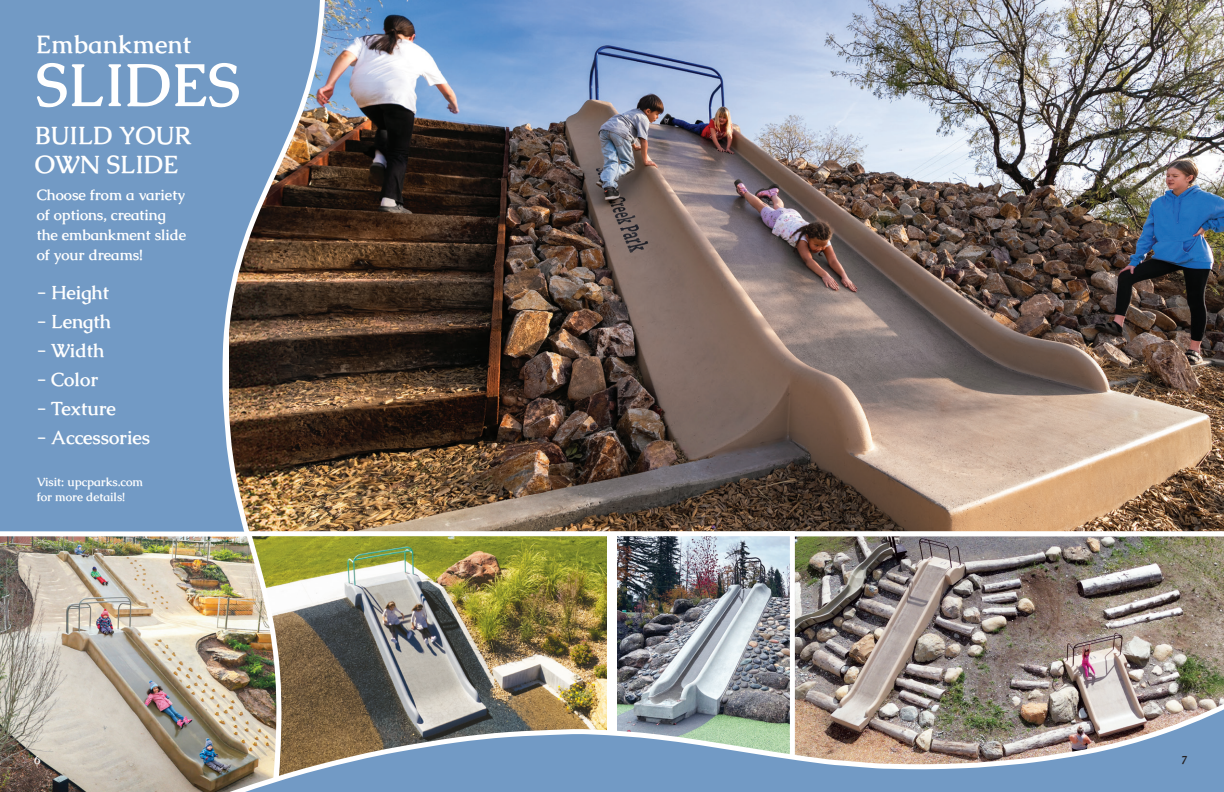
<style>
.page{position:relative;width:1224px;height:792px;background:#fff}
.page>*{position:absolute;margin:0;border:0;box-sizing:border-box;transform-origin:0 0}
.t1{font:700 59.4px "Caudex";color:#fff}
.t2{font:700 25px "Caudex";letter-spacing:.02em;color:#fff}
.t3{font:700 24.8px/29px "Caudex";color:#fff}
.t4{font:700 18.8px "Caudex";color:#fff}
.t5{font:700 14.9px/20px "Caudex";color:#fff}
.t6{font:700 11.9px/15px "Caudex";color:#fff}
.t7{font:700 11.9px "Caudex";color:#231f20}
</style>
<div class="page">
<img style="left:328px;top:0;width:896px;height:531px">
<svg style="left:795px;top:531px;width:429px;height:6px"></svg>
<svg style="left:0;top:0;width:328px;height:537px;background:#718ba8"></svg>
<img style="left:0;top:529px;width:284px;height:263px">
<svg style="left:612px;top:531px;width:183px;height:6px"></svg>
<img style="left:218px;top:537px;width:1006px;height:255px">
<h2 class="t2" style="left:36px;top:28px;width:157px">Embankment</h2>
<h1 class="t1" style="left:36px;top:47px;width:206px">SLIDES</h1>
<h3 class="t3" style="left:35px;top:121px;width:157px">BUILD YOUR<br>OWN SLIDE</h3>
<p class="t5" style="left:37px;top:185px;width:151px">Choose from a variety of options, creating the embankment slide of your dreams!</p>
<p class="t4" style="left:37px;top:281px;width:74px">- Height</p>
<p class="t4" style="left:37px;top:310px;width:76px">- Length</p>
<p class="t4" style="left:37px;top:339px;width:69px">- Width</p>
<p class="t4" style="left:37px;top:368px;width:63px">- Color</p>
<p class="t4" style="left:37px;top:397px;width:81px">- Texture</p>
<p class="t4" style="left:37px;top:426px;width:115px">- Accessories</p>
<p class="t6" style="left:37px;top:475px;width:108px">Visit: upcparks.com for more details!</p>
<p class="t6" style="left:34px;top:753px;width:8px">6</p>
<p class="t7" style="left:1182px;top:753px;width:8px">7</p>
</div>
